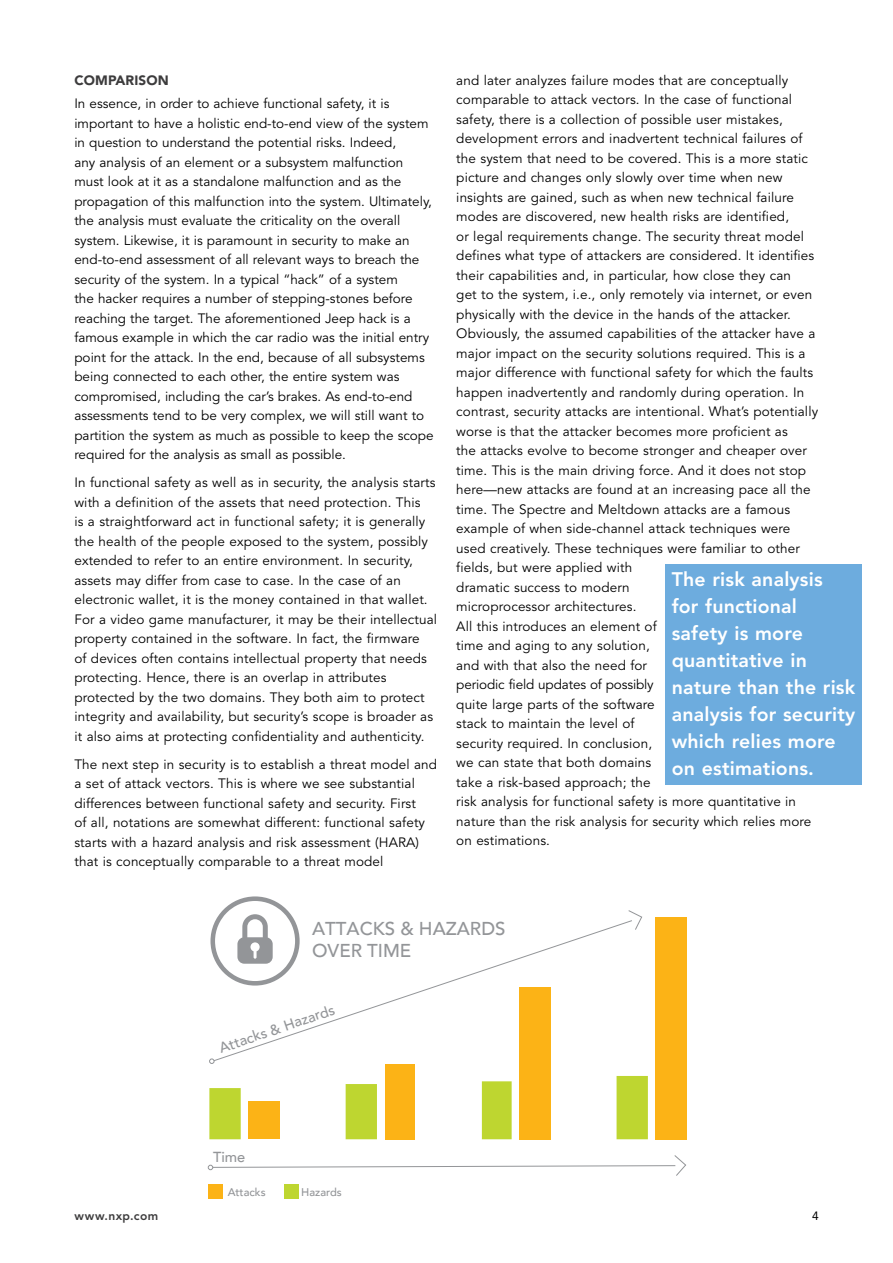
<style>
.page{position:relative;width:893px;height:1263px;background:#fff}
.page>*{position:absolute;margin:0;border:0;box-sizing:border-box;transform-origin:0 0}
.Pullquote{font:800 19.5px/27px "Avenir LT Std";letter-spacing:.01em;color:#fff}
.t1{font:500 18.6px/22.4px "Avenir";color:#939598}
.t2{font:500 14.55px "Avenir";color:#939598}
.Body_Text{font:13.5px/19.5px "Avenir LT Std";letter-spacing:.01em;color:#000}
.Body_Text_Header{font:900 13.5px "Avenir LT Std";letter-spacing:.01em;color:#3d3c3d}
.URLBackPage{font:800 12px "Avenir LT Std";letter-spacing:.035em;color:#3d3c3d}
.Headline{font:12px "Avenir LT Std";color:#000}
.t3{font:500 11.1px "Avenir";color:#939598}
</style>
<div class="page">
<svg style="left:209px;top:1076px;width:439px;height:63px"></svg>
<div style="left:249px;top:1101px;width:31px;height:38px;background:#fcb316"></div>
<div style="left:385px;top:1064px;width:30px;height:75px;background:#fcb316"></div>
<div style="left:519px;top:987px;width:32px;height:152px;background:#fcb316"></div>
<div style="left:656px;top:917px;width:31px;height:222px;background:#fcb316"></div>
<svg style="left:210px;top:896px;width:85px;height:59px"></svg>
<svg style="left:209px;top:1058px;width:5px;height:6px"></svg>
<svg style="left:213px;top:920px;width:415px;height:141px"></svg>
<svg style="left:628px;top:910px;width:14px;height:20px"></svg>
<svg style="left:208px;top:1155px;width:478px;height:21px"></svg>
<div style="left:208px;top:1184px;width:15px;height:15px;background:#fcb316"></div>
<div style="left:284px;top:1184px;width:15px;height:15px;background:#bed630"></div>
<div style="left:665px;top:564px;width:197px;height:220px;background:#6dacde"></div>
<p class="Body_Text_Header" style="left:74px;top:72px;width:96px">COMPARISON</p>
<p class="Body_Text" style="left:74px;top:94px;width:361px">In essence, in order to achieve functional safety, it is important to have a holistic end-to-end view of the system in question to understand the potential risks. Indeed,<br>any analysis of an element or a subsystem malfunction must look at it as a standalone malfunction and as the propagation of this malfunction into the system. Ultimately, the analysis must evaluate the criticality on the overall system. Likewise, it is paramount in security to make an end-to-end assessment of all relevant ways to breach the security of the system. In a typical “hack” of a system<br>the hacker requires a number of stepping-stones before reaching the target. The aforementioned Jeep hack is a famous example in which the car radio was the initial entry point for the attack. In the end, because of all subsystems being connected to each other, the entire system was compromised, including the car’s brakes. As end-to-end assessments tend to be very complex, we will still want to partition the system as much as possible to keep the scope required for the analysis as small as possible.</p>
<p class="Body_Text" style="left:74px;top:473px;width:364px">In functional safety as well as in security, the analysis starts with a definition of the assets that need protection. This<br>is a straightforward act in functional safety; it is generally the health of the people exposed to the system, possibly extended to refer to an entire environment. In security, assets may differ from case to case. In the case of an electronic wallet, it is the money contained in that wallet.<br>For a video game manufacturer, it may be their intellectual property contained in the software. In fact, the firmware<br>of devices often contains intellectual property that needs protecting. Hence, there is an overlap in attributes protected by the two domains. They both aim to protect integrity and availability, but security’s scope is broader as it also aims at protecting confidentiality and authenticity.</p>
<p class="Body_Text" style="left:74px;top:755px;width:364px">The next step in security is to establish a threat model and a set of attack vectors. This is where we see substantial differences between functional safety and security. First<br>of all, notations are somewhat different: functional safety starts with a hazard analysis and risk assessment (HARA) that is conceptually comparable to a threat model</p>
<p class="Body_Text" style="left:456px;top:71px;width:363px">and later analyzes failure modes that are conceptually comparable to attack vectors. In the case of functional safety, there is a collection of possible user mistakes, development errors and inadvertent technical failures of the system that need to be covered. This is a more static picture and changes only slowly over time when new insights are gained, such as when new technical failure modes are discovered, new health risks are identified,<br>or legal requirements change. The security threat model defines what type of attackers are considered. It identifies their capabilities and, in particular, how close they can<br>get to the system, i.e., only remotely via internet, or even physically with the device in the hands of the attacker.<br>Obviously, the assumed capabilities of the attacker have a major impact on the security solutions required. This is a major difference with functional safety for which the faults happen inadvertently and randomly during operation. In contrast, security attacks are intentional. What’s potentially worse is that the attacker becomes more proficient as<br>the attacks evolve to become stronger and cheaper over time. This is the main driving force. And it does not stop here—new attacks are found at an increasing pace all the time. The Spectre and Meltdown attacks are a famous example of when side-channel attack techniques were used creatively. These techniques were familiar to other fields, but were applied with<br>dramatic success to modern<br>microprocessor architectures.<br>All this introduces an element of<br>time and aging to any solution,<br>and with that also the need for<br>periodic field updates of possibly<br>quite large parts of the software<br>stack to maintain the level of<br>security required. In conclusion,<br>we can state that both domains<br>take a risk-based approach; the<br>risk analysis for functional safety is more quantitative in nature than the risk analysis for security which relies more on estimations.</p>
<p class="Pullquote" style="left:672px;top:565px;width:185px">The risk analysis<br>for functional safety is more quantitative in nature than the risk analysis for security which relies more on estimations.</p>
<p class="t1" style="left:312px;top:916px;width:195px">ATTACKS &amp; HAZARDS<br>OVER TIME</p>
<p class="t2" style="left:216px;top:1036px;width:123px;rotate:-19deg">Attacks &amp; Hazards</p>
<p class="t2" style="left:213px;top:1144px;width:34px">Time</p>
<p class="t3" style="left:228px;top:1183px;width:39px">Attacks</p>
<p class="t3" style="left:301px;top:1183px;width:42px">Hazards</p>
<p class="URLBackPage" style="left:74px;top:1209px;width:85px">www.nxp.com</p>
<p class="Headline" style="left:812px;top:1209px;width:8px">4</p>
</div>
